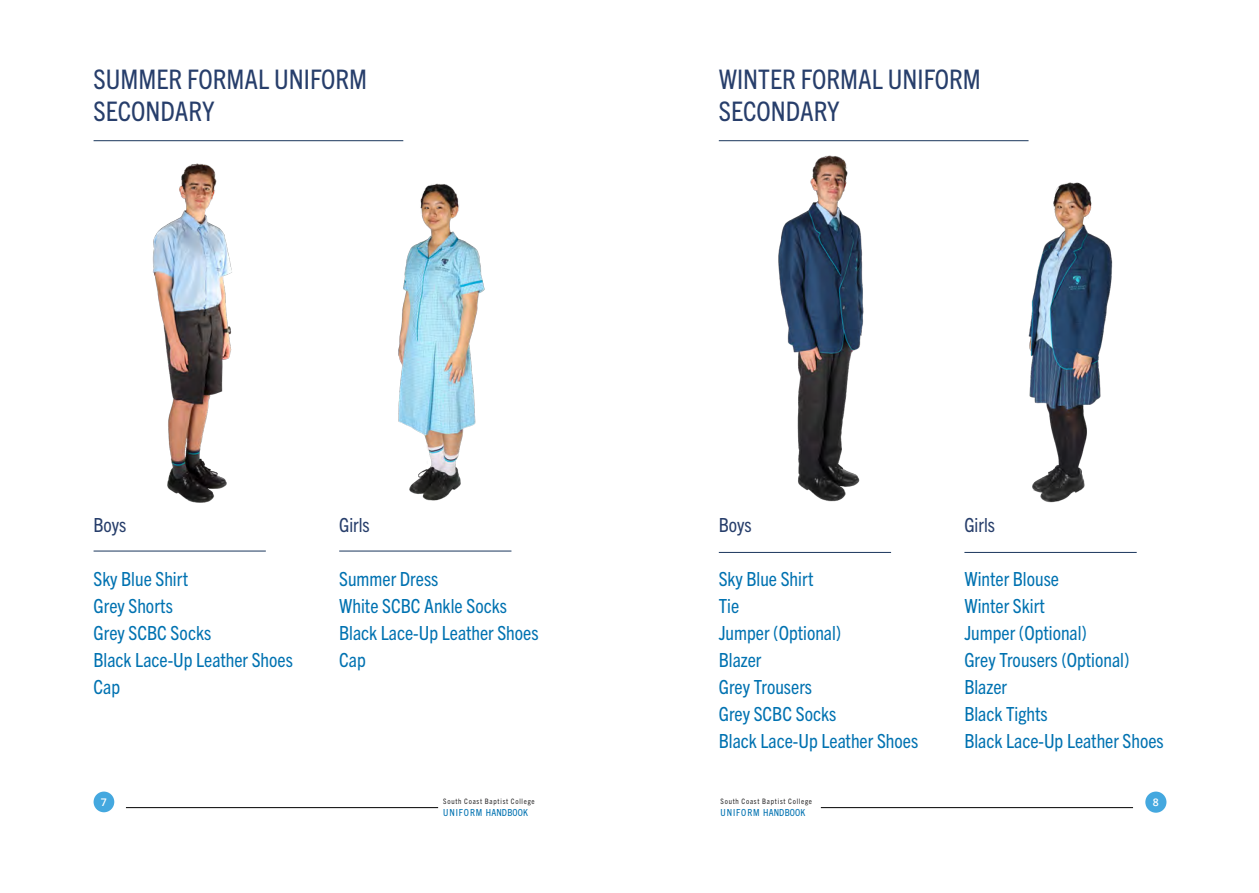
<style>
.page{position:relative;width:1259px;height:893px;background:#fff}
.page>*{position:absolute;margin:0;border:0;box-sizing:border-box;transform-origin:0 0}
.t1{font:condensed 27px/32.4px "Trade Gothic Next LT Pro";color:#273e6b}
.t2{font:condensed 19.5px/27px "Trade Gothic Next LT Pro";color:#0072b1}
.t3{font:condensed 19.5px "Trade Gothic Next LT Pro";color:#273e6b}
.t4{font:600 10.5px "Open Sans";color:#fff}
.t5{font:condensed 9.75px "Trade Gothic Next LT Pro";letter-spacing:.025em;color:#0072b1}
.t6{font:condensed 7.5px "Trade Gothic Next LT Pro";letter-spacing:.1em;color:#292829}
</style>
<div class="page">
<img style="left:398px;top:183px;width:87px;height:318px">
<img style="left:153px;top:163px;width:79px;height:340px">
<hr style="left:94px;top:551px;width:172px;height:1px;background:#1a365c">
<hr style="left:339px;top:551px;width:172px;height:1px;background:#1a365c">
<hr style="left:94px;top:140px;width:309px;height:1px;background:#1a365c">
<img style="left:1028px;top:182px;width:85px;height:321px">
<img style="left:778px;top:155px;width:86px;height:347px">
<hr style="left:719px;top:552px;width:172px;height:1px;background:#1a365c">
<hr style="left:964px;top:552px;width:172px;height:1px;background:#1a365c">
<hr style="left:719px;top:140px;width:309px;height:1px;background:#1a365c">
<div style="left:1145px;top:792px;width:21px;height:21px;background:#44a8df;border-radius:50%"></div>
<hr style="left:126px;top:807px;width:312px;height:1px;background:#000">
<hr style="left:821px;top:807px;width:312px;height:1px;background:#000">
<div style="left:94px;top:792px;width:20px;height:20px;background:#44a8df;border-radius:50%"></div>
<h1 class="t1" style="left:94px;top:61px;width:275px">SUMMER FORMAL UNIFORM<br>SECONDARY</h1>
<p class="t3" style="left:94px;top:511px;width:34px">Boys</p>
<p class="t2" style="left:94px;top:564px;width:201px">Sky Blue Shirt<br>Grey Shorts<br>Grey SCBC Socks<br>Black Lace-Up Leather Shoes<br>Cap</p>
<p class="t3" style="left:339px;top:511px;width:32px">Girls</p>
<p class="t2" style="left:339px;top:564px;width:201px">Summer Dress<br>White SCBC Ankle Socks<br>Black Lace-Up Leather Shoes<br>Cap</p>
<h1 class="t1" style="left:719px;top:61px;width:263px">WINTER FORMAL UNIFORM<br>SECONDARY</h1>
<p class="t3" style="left:719px;top:511px;width:34px">Boys</p>
<p class="t2" style="left:719px;top:564px;width:201px">Sky Blue Shirt<br>Tie<br>Jumper (Optional)<br>Blazer<br>Grey Trousers<br>Grey SCBC Socks<br>Black Lace-Up Leather Shoes</p>
<p class="t3" style="left:964px;top:511px;width:32px">Girls</p>
<p class="t2" style="left:964px;top:564px;width:201px">Winter Blouse<br>Winter Skirt<br>Jumper (Optional)<br>Grey Trousers (Optional)<br>Blazer<br>Black Tights<br>Black Lace-Up Leather Shoes</p>
<p class="t4" style="left:101px;top:795px;width:7px">7</p>
<p class="t6" style="left:443px;top:796px;width:93px">South Coast Baptist College</p>
<p class="t4" style="left:1153px;top:795px;width:7px">8</p>
<p class="t5" style="left:443px;top:805px;width:86px">UNIFORM HANDBOOK</p>
<p class="t6" style="left:720px;top:796px;width:93px">South Coast Baptist College</p>
<p class="t5" style="left:720px;top:805px;width:86px">UNIFORM HANDBOOK</p>
</div>
